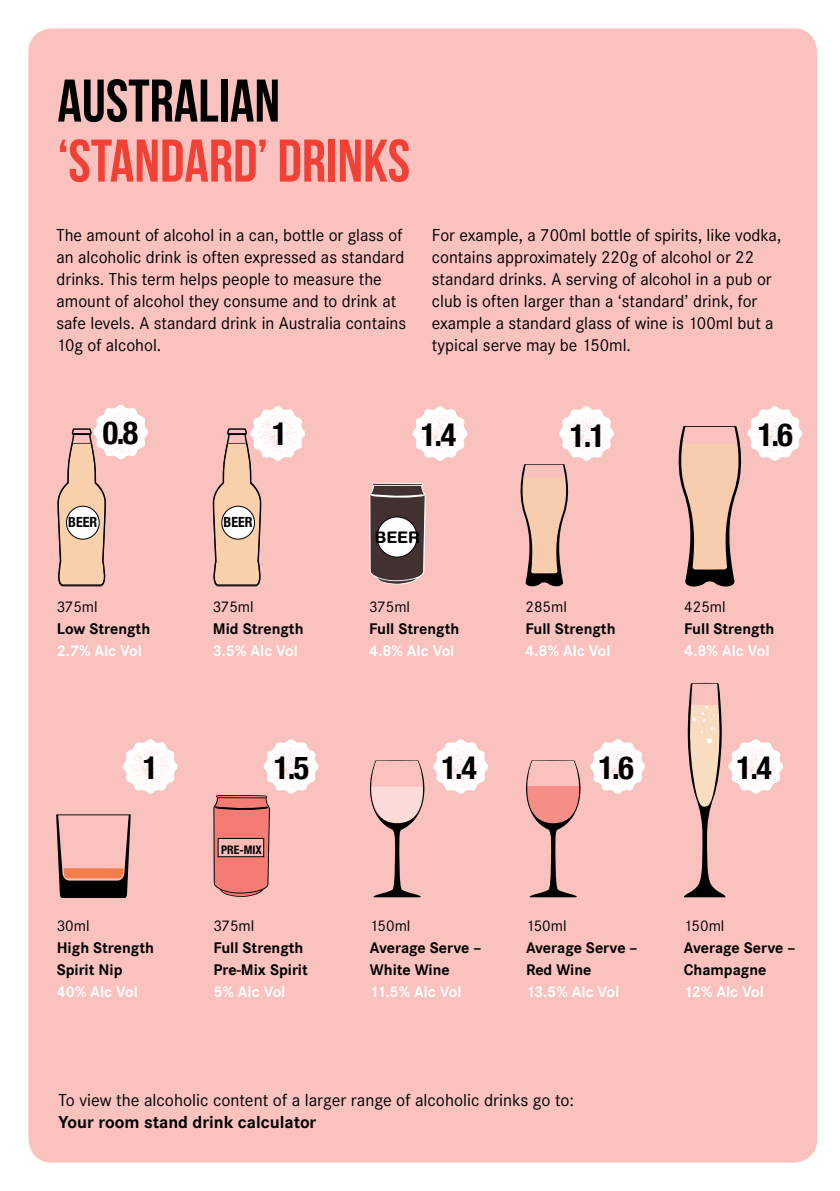
<style>
.page{position:relative;width:840px;height:1191px;background:#fff}
.page>*{position:absolute;margin:0;border:0;box-sizing:border-box;transform-origin:0 0}
.t1{font:700 60px "Bebas Neue";color:#ef4135}
.t2{font:700 60px "Bebas Neue";color:#000}
.t3{font:700 condensed 32px "Helvetica Neue";color:#000}
.t4{font:18px/22px "Corporate S";color:#000}
.t5{font:700 18px "Corporate S";color:#000}
.t6{font:700 16px/22px "Corporate S";color:#000}
.t7{font:700 16px "Corporate S";color:#fff}
.t8{font:16px "Corporate S";color:#000}
.t9{font:700 16px "Helvetica Rounded";color:#000}
.t10{font:700 condensed 14px "Helvetica Neue";color:#000}
.t11{font:700 condensed 11.8px "Helvetica Neue";color:#000}
</style>
<div class="page">
<div style="left:28px;top:28px;width:788px;height:1134px;background:#f9c2be;border-radius:24px"></div>
<svg style="left:678px;top:406px;width:123px;height:181px"></svg>
<svg style="left:520px;top:406px;width:93px;height:181px"></svg>
<svg style="left:412px;top:406px;width:55px;height:55px"></svg>
<svg style="left:369px;top:483px;width:56px;height:102px;background:#625150"></svg>
<div style="left:377px;top:517px;width:40px;height:40px;background:#fff;border-radius:50%"></div>
<div style="left:376px;top:516px;width:41px;height:41px;border:1px solid #000;border-radius:50%"></div>
<svg style="left:57px;top:405px;width:91px;height:182px"></svg>
<div style="left:66px;top:506px;width:33px;height:33px;background:#fff;border-radius:50%"></div>
<div style="left:66px;top:506px;width:34px;height:33px;border:1px solid #000;border-radius:50%"></div>
<svg style="left:212px;top:406px;width:93px;height:181px"></svg>
<div style="left:222px;top:506px;width:32px;height:33px;background:#fff;border-radius:50%"></div>
<div style="left:221px;top:506px;width:34px;height:33px;border:1px solid #000;border-radius:50%"></div>
<svg style="left:526px;top:739px;width:118px;height:158px"></svg>
<svg style="left:684px;top:683px;width:98px;height:214px"></svg>
<svg style="left:123px;top:739px;width:54px;height:55px"></svg>
<svg style="left:57px;top:814px;width:74px;height:83px"></svg>
<svg style="left:370px;top:739px;width:118px;height:158px"></svg>
<svg style="left:213px;top:739px;width:105px;height:158px"></svg>
<div style="left:218px;top:838px;width:45px;height:18px;background:#f9bbb6"></div>
<div style="left:217px;top:838px;width:47px;height:19px;border:1px solid #000"></div>
<h1 class="t2" style="left:57px;top:68px;width:224px">AUSTRALIAN</h1>
<h1 class="t1" style="left:57px;top:128px;width:354px">‘STANDARD’ DRINKS</h1>
<p class="t4" style="left:56px;top:224px;width:351px">The amount of alcohol in a can, bottle or glass of an alcoholic drink is often expressed as standard drinks. This term helps people to measure the amount of alcohol they consume and to drink at safe levels. A standard drink in Australia contains 10g of alcohol.</p>
<p class="t4" style="left:431px;top:224px;width:351px">For example, a 700ml bottle of spirits, like vodka, contains approximately 220g of alcohol or 22 standard drinks. A serving of alcohol in a pub or club is often larger than a ‘standard’ drink, for example a standard glass of wine is 100ml but a typical serve may be 150ml.</p>
<h2 class="t3" style="left:103px;top:406px;width:37px">0.8</h2>
<h2 class="t3" style="left:272px;top:407px;width:17px">1</h2>
<h2 class="t3" style="left:420px;top:408px;width:37px">1.4</h2>
<h2 class="t3" style="left:569px;top:409px;width:37px">1.1</h2>
<h2 class="t3" style="left:757px;top:408px;width:37px">1.6</h2>
<p class="t10" style="left:68px;top:510px;width:31px">BEER</p>
<p class="t10" style="left:223px;top:510px;width:31px">BEER</p>
<p class="t9" style="left:374px;top:527px;width:47px">BEER</p>
<p class="t8" style="left:57px;top:597px;width:42px">375ml</p>
<p class="t6" style="left:57px;top:618px;width:95px">Low Strength</p>
<p class="t7" style="left:57px;top:641px;width:87px">2.7% Alc Vol</p>
<p class="t8" style="left:213px;top:597px;width:42px">375ml</p>
<p class="t6" style="left:213px;top:618px;width:92px">Mid Strength</p>
<p class="t7" style="left:213px;top:641px;width:87px">3.5% Alc Vol</p>
<p class="t8" style="left:369px;top:597px;width:42px">375ml</p>
<p class="t6" style="left:369px;top:618px;width:91px">Full Strength</p>
<p class="t7" style="left:369px;top:641px;width:87px">4.8% Alc Vol</p>
<p class="t8" style="left:525px;top:597px;width:43px">285ml</p>
<p class="t6" style="left:525px;top:618px;width:91px">Full Strength</p>
<p class="t7" style="left:525px;top:641px;width:87px">4.8% Alc Vol</p>
<p class="t8" style="left:684px;top:597px;width:43px">425ml</p>
<p class="t6" style="left:684px;top:618px;width:91px">Full Strength</p>
<p class="t7" style="left:684px;top:641px;width:87px">4.8% Alc Vol</p>
<h2 class="t3" style="left:143px;top:741px;width:17px">1</h2>
<h2 class="t3" style="left:274px;top:740px;width:37px">1.5</h2>
<h2 class="t3" style="left:441px;top:741px;width:37px">1.4</h2>
<h2 class="t3" style="left:598px;top:741px;width:37px">1.6</h2>
<h2 class="t3" style="left:736px;top:741px;width:37px">1.4</h2>
<p class="t11" style="left:221px;top:839px;width:42px">PRE-MIX</p>
<p class="t8" style="left:57px;top:916px;width:34px">30ml</p>
<p class="t6" style="left:57px;top:936px;width:99px">High Strength<br>Spirit Nip</p>
<p class="t7" style="left:57px;top:982px;width:83px">40% Alc Vol</p>
<p class="t8" style="left:213px;top:916px;width:42px">375ml</p>
<p class="t6" style="left:213px;top:936px;width:96px">Full Strength<br>Pre-Mix Spirit</p>
<p class="t7" style="left:213px;top:982px;width:74px">5% Alc Vol</p>
<p class="t8" style="left:370px;top:916px;width:42px">150ml</p>
<p class="t6" style="left:370px;top:936px;width:113px">Average Serve –<br>White Wine</p>
<p class="t7" style="left:370px;top:982px;width:93px">11.5% Alc Vol</p>
<p class="t8" style="left:525px;top:916px;width:42px">150ml</p>
<p class="t6" style="left:525px;top:936px;width:113px">Average Serve –<br>Red Wine</p>
<p class="t7" style="left:525px;top:982px;width:95px">13.5% Alc Vol</p>
<p class="t8" style="left:683px;top:916px;width:42px">150ml</p>
<p class="t6" style="left:683px;top:936px;width:113px">Average Serve –<br>Champagne</p>
<p class="t7" style="left:683px;top:982px;width:82px">12% Alc Vol</p>
<p class="t4" style="left:58px;top:1089px;width:517px">To view the alcoholic content of a larger range of alcoholic drinks go to:</p>
<p class="t5" style="left:58px;top:1111px;width:259px">Your room stand drink calculator</p>
</div>
